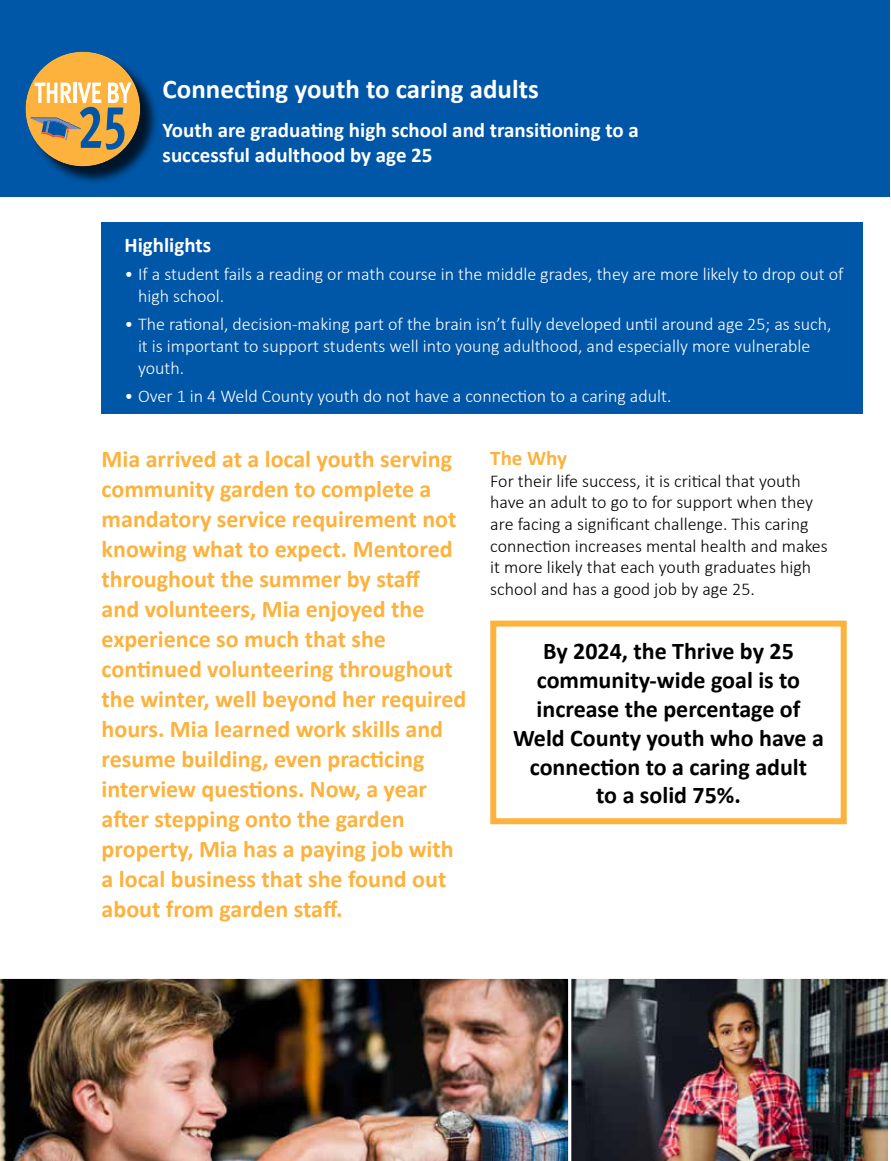
<style>
.page{position:relative;width:891px;height:1161px;background:#fff}
.page>*{position:absolute;margin:0;border:0;box-sizing:border-box;transform-origin:0 0}
.t1{font:700 27px "Calibri";color:#fff}
.t2{font:700 24px/30px "Calibri";color:#fcb23d}
.t3{font:700 24px/28.8px "Calibri";color:#000;text-align:center}
.t4{font:700 21px/25.2px "Calibri";color:#fff}
.t5{font:700 21px "Calibri";color:#fcb23d}
.t6{font:300 18px/21.6px "Calibri";color:#fff}
.t7{font:300 18px/21.6px "Calibri";color:#000}
</style>
<div class="page">
<img style="left:0;top:978px;width:568px;height:183px">
<img style="left:568px;top:978px;width:320px;height:183px">
<div style="left:102px;top:223px;width:761px;height:191px;background:#0056a7"></div>
<div style="left:0;top:0;width:890px;height:196px;background:#0056a7"></div>
<div style="left:28px;top:54px;width:131px;height:131px;background:#000;opacity:.75"></div>
<div style="left:26px;top:52px;width:114px;height:114px;background:#fcb23d;border-radius:50%"></div>
<svg style="left:30px;top:83px;width:102px;height:67px"></svg>
<div style="left:490px;top:621px;width:357px;height:203px;border:6px solid #fcb23d"></div>
<p class="t1" style="left:163px;top:70px;width:378px">Connecting youth to caring adults</p>
<p class="t4" style="left:163px;top:117px;width:478px">Youth are graduating high school and transitioning to a successful adulthood by age 25</p>
<p class="t4" style="left:124px;top:232px;width:88px">Highlights</p>
<p class="t6" style="left:138px;top:263px;width:707px;text-indent:-14px">• If a student fails a reading or math course in the middle grades, they are more likely to drop out of high school.</p>
<p class="t6" style="left:138px;top:313px;width:695px;text-indent:-14px">• The rational, decision-making part of the brain isn’t fully developed until around age 25; as such, it is important to support students well into young adulthood, and especially more vulnerable youth.</p>
<p class="t6" style="left:124px;top:385px;width:548px">• Over 1 in 4 Weld County youth do not have a connection to a caring adult.</p>
<p class="t2" style="left:102px;top:444px;width:366px">Mia arrived at a local youth serving community garden to complete a mandatory service requirement not knowing what to expect. Mentored throughout the summer by staff<br>and volunteers, Mia enjoyed the experience so much that she continued volunteering throughout the winter, well beyond her required hours. Mia learned work skills and resume building, even practicing interview questions. Now, a year after stepping onto the garden property, Mia has a paying job with a local business that she found out about from garden staff.</p>
<p class="t5" style="left:490px;top:443px;width:78px">The Why</p>
<p class="t7" style="left:490px;top:470px;width:339px">For their life success, it is critical that youth have an adult to go to for support when they are facing a significant challenge. This caring connection increases mental health and makes it more likely that each youth graduates high school and has a good job by age 25.</p>
<p class="t3" style="left:513px;top:637px;width:312px">By 2024, the Thrive by 25 community-wide goal is to increase the percentage of<br>Weld County youth who have a connection to a caring adult<br>to a solid 75%.</p>
</div>
